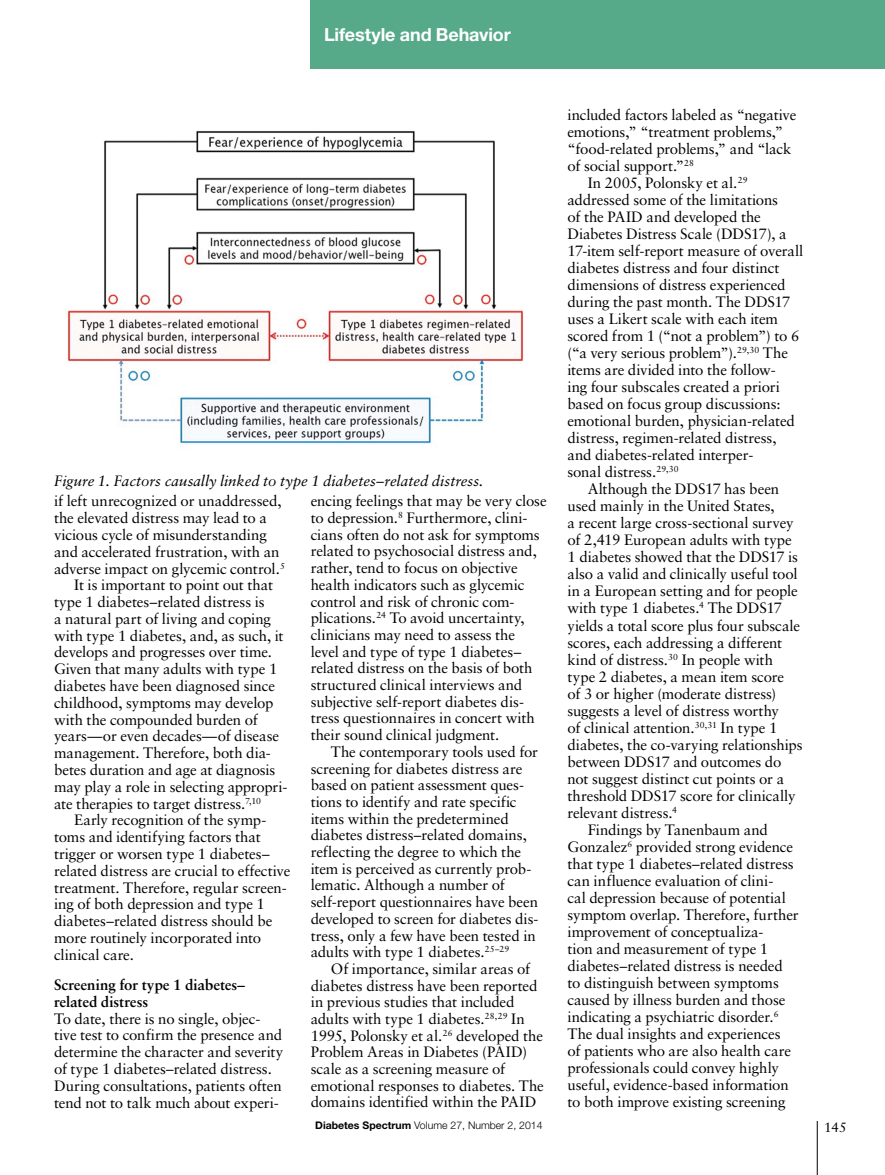
<style>
.page{position:relative;width:885px;height:1175px;background:#fff}
.page>*{position:absolute;margin:0;border:0;box-sizing:border-box;transform-origin:0 0}
.t1{font:700 18px "Helvetica Neue LT Std";letter-spacing:-.005em;color:#fff}
.t2{font:15px/16.6px "Sabon LT Std";letter-spacing:-.005em;color:#000}
.t3{font:italic 15px "Sabon LT Std";color:#000}
.t4{font:700 15px/16.8px "Sabon LT Std";letter-spacing:-.005em;color:#000}
.t5{font:13.5px "Sabon LT Std";color:#000}
.t6{font:300 10.5px "Helvetica Neue LT Std";color:#000}
.s1{font-weight:700}
</style>
<div class="page">
<hr style="left:816px;top:1120px;width:1px;height:54px;background:#000">
<div style="left:310px;top:0;width:574px;height:68px;background:#56aa89"></div>
<img style="left:67px;top:131px;width:457px;height:314px">
<p class="t1" style="left:324px;top:23px;width:188px">Lifestyle and Behavior</p>
<p class="t3" style="left:54px;top:472px;width:431px">Figure 1. Factors causally linked to type 1 diabetes–related distress.</p>
<p class="t2" style="left:54px;top:492px;width:229px">if left unrecognized or unaddressed,</p>
<p class="t2" style="left:54px;top:509px;width:214px">the elevated distress may lead to a</p>
<p class="t2" style="left:54px;top:526px;width:214px">vicious cycle of misunderstanding</p>
<p class="t2" style="left:54px;top:543px;width:227px">and accelerated frustration, with an</p>
<p class="t2" style="left:54px;top:560px;width:232px">adverse impact on glycemic control.<sup>5</sup></p>
<p class="t2" style="left:74px;top:576px;width:200px">It is important to point out that</p>
<p class="t2" style="left:54px;top:593px;width:212px">type 1 diabetes–related distress is</p>
<p class="t2" style="left:54px;top:610px;width:218px">a natural part of living and coping</p>
<p class="t2" style="left:54px;top:627px;width:231px">with type 1 diabetes, and, as such, it</p>
<p class="t2" style="left:54px;top:644px;width:219px">develops and progresses over time.</p>
<p class="t2" style="left:54px;top:660px;width:225px">Given that many adults with type 1</p>
<p class="t2" style="left:54px;top:677px;width:222px">diabetes have been diagnosed since</p>
<p class="t2" style="left:54px;top:694px;width:221px">childhood, symptoms may develop</p>
<p class="t2" style="left:54px;top:711px;width:205px">with the compounded burden of</p>
<p class="t2" style="left:54px;top:727px;width:226px">years—or even decades—of disease</p>
<p class="t2" style="left:54px;top:744px;width:218px">management. Therefore, both dia-</p>
<p class="t2" style="left:54px;top:761px;width:223px">betes duration and age at diagnosis</p>
<p class="t2" style="left:54px;top:778px;width:235px">may play a role in selecting appropri-</p>
<p class="t2" style="left:54px;top:795px;width:208px">ate therapies to target distress.<sup>7,10</sup></p>
<p class="t2" style="left:74px;top:811px;width:193px">Early recognition of the symp-</p>
<p class="t2" style="left:54px;top:828px;width:208px">toms and identifying factors that</p>
<p class="t2" style="left:54px;top:845px;width:217px">trigger or worsen type 1 diabetes–</p>
<p class="t2" style="left:54px;top:862px;width:238px">related distress are crucial to effective</p>
<p class="t2" style="left:54px;top:878px;width:234px">treatment. Therefore, regular screen-</p>
<p class="t2" style="left:54px;top:895px;width:212px">ing of both depression and type 1</p>
<p class="t2" style="left:54px;top:912px;width:220px">diabetes–related distress should be</p>
<p class="t2" style="left:54px;top:929px;width:209px">more routinely incorporated into</p>
<p class="t2" style="left:54px;top:946px;width:81px">clinical care.</p>
<p class="t4" style="left:54px;top:976px;width:192px">Screening for type 1 diabetes– related distress</p>
<p class="t2" style="left:54px;top:1009px;width:231px">To date, there is no single, objec&shy;tive test to confirm the presence and determine the character and severity of type 1 diabetes–related distress.<br>During consultations, patients often tend not to talk much about experi-</p>
<p class="t2" style="left:310px;top:493px;width:237px">encing feelings that may be very close to depression.<sup>8</sup> Furthermore, clini&shy;cians often do not ask for symptoms related to psychosocial distress and, rather, tend to focus on objective health indicators such as glycemic control and risk of chronic com&shy;plications.<sup>24</sup> To avoid uncertainty, clinicians may need to assess the level and type of type 1 diabetes– related distress on the basis of both structured clinical interviews and subjective self-report diabetes dis&shy;tress questionnaires in concert with their sound clinical judgment.</p>
<p class="t2" style="left:310px;top:743px;width:229px;text-indent:20px">The contemporary tools used for screening for diabetes distress are based on patient assessment ques&shy;tions to identify and rate specific items within the predetermined diabetes distress–related domains, reflecting the degree to which the item is perceived as currently prob&shy;lematic. Although a number of self-report questionnaires have been developed to screen for diabetes dis&shy;tress, only a few have been tested in adults with type 1 diabetes.<sup>25–29</sup></p>
<p class="t2" style="left:310px;top:960px;width:234px;text-indent:20px">Of importance, similar areas of diabetes distress have been reported in previous studies that included adults with type 1 diabetes.<sup>28,29</sup> In 1995, Polonsky et al.<sup>26</sup> developed the Problem Areas in Diabetes (PAID) scale as a screening measure of emotional responses to diabetes. The domains identified within the PAID</p>
<p class="t2" style="left:567px;top:106px;width:230px">included factors labeled as “negative</p>
<p class="t2" style="left:567px;top:123px;width:217px">emotions,” “treatment problems,”</p>
<p class="t2" style="left:567px;top:140px;width:225px">“food-related problems,” and “lack</p>
<p class="t2" style="left:567px;top:157px;width:128px">of social support.”<sup>28</sup></p>
<p class="t2" style="left:587px;top:174px;width:161px">In 2005, Polonsky et al.<sup>29</sup></p>
<p class="t2" style="left:567px;top:191px;width:212px">addressed some of the limitations</p>
<p class="t2" style="left:567px;top:208px;width:195px">of the PAID and developed the</p>
<p class="t2" style="left:567px;top:225px;width:221px">Diabetes Distress Scale (DDS17), a</p>
<p class="t2" style="left:567px;top:242px;width:237px">17-item self-report measure of overall</p>
<p class="t2" style="left:567px;top:259px;width:213px">diabetes distress and four distinct</p>
<p class="t2" style="left:567px;top:276px;width:219px">dimensions of distress experienced</p>
<p class="t2" style="left:567px;top:293px;width:224px">during the past month. The DDS17</p>
<p class="t2" style="left:567px;top:310px;width:212px">uses a Likert scale with each item</p>
<p class="t2" style="left:567px;top:327px;width:233px">scored from 1 (“not a problem”) to 6</p>
<p class="t2" style="left:567px;top:344px;width:222px">(“a very serious problem”).<sup>29,30</sup> The</p>
<p class="t2" style="left:567px;top:361px;width:210px">items are divided into the follow-</p>
<p class="t2" style="left:567px;top:378px;width:214px">ing four subscales created a priori</p>
<p class="t2" style="left:567px;top:395px;width:214px">based on focus group discussions:</p>
<p class="t2" style="left:567px;top:412px;width:229px">emotional burden, physician-related</p>
<p class="t2" style="left:567px;top:429px;width:211px">distress, regimen-related distress,</p>
<p class="t2" style="left:567px;top:446px;width:187px">and diabetes-related interper-</p>
<p class="t2" style="left:567px;top:463px;width:113px">sonal distress.<sup>29,30</sup></p>
<p class="t2" style="left:587px;top:480px;width:193px">Although the DDS17 has been</p>
<p class="t2" style="left:567px;top:497px;width:209px">used mainly in the United States,</p>
<p class="t2" style="left:567px;top:514px;width:228px">a recent large cross-sectional survey</p>
<p class="t2" style="left:567px;top:531px;width:226px">of 2,419 European adults with type</p>
<p class="t2" style="left:567px;top:548px;width:232px">1 diabetes showed that the DDS17 is</p>
<p class="t2" style="left:567px;top:565px;width:232px">also a valid and clinically useful tool</p>
<p class="t2" style="left:567px;top:582px;width:232px">in a European setting and for people</p>
<p class="t2" style="left:567px;top:600px;width:216px">with type 1 diabetes.<sup>4</sup> The DDS17</p>
<p class="t2" style="left:567px;top:617px;width:234px">yields a total score plus four subscale</p>
<p class="t2" style="left:567px;top:634px;width:216px">scores, each addressing a different</p>
<p class="t2" style="left:567px;top:651px;width:207px">kind of distress.<sup>30</sup> In people with</p>
<p class="t2" style="left:567px;top:668px;width:218px">type 2 diabetes, a mean item score</p>
<p class="t2" style="left:567px;top:685px;width:210px">of 3 or higher (moderate distress)</p>
<p class="t2" style="left:567px;top:702px;width:213px">suggests a level of distress worthy</p>
<p class="t2" style="left:567px;top:719px;width:211px">of clinical attention.<sup>30,31</sup> In type 1</p>
<p class="t2" style="left:567px;top:736px;width:237px">diabetes, the co-varying relationships</p>
<p class="t2" style="left:567px;top:753px;width:215px">between DDS17 and outcomes do</p>
<p class="t2" style="left:567px;top:770px;width:218px">not suggest distinct cut points or a</p>
<p class="t2" style="left:567px;top:787px;width:229px">threshold DDS17 score for clinically</p>
<p class="t2" style="left:567px;top:804px;width:111px">relevant distress.<sup>4</sup></p>
<p class="t2" style="left:587px;top:821px;width:181px">Findings by Tanenbaum and</p>
<p class="t2" style="left:567px;top:838px;width:227px">Gonzalez<sup>6</sup> provided strong evidence</p>
<p class="t2" style="left:567px;top:855px;width:228px">that type 1 diabetes–related distress</p>
<p class="t2" style="left:567px;top:872px;width:207px">can influence evaluation of clini-</p>
<p class="t2" style="left:567px;top:889px;width:220px">cal depression because of potential</p>
<p class="t2" style="left:567px;top:906px;width:233px">symptom overlap. Therefore, further</p>
<p class="t2" style="left:567px;top:923px;width:197px">improvement of conceptualiza-</p>
<p class="t2" style="left:567px;top:940px;width:202px">tion and measurement of type 1</p>
<p class="t2" style="left:567px;top:957px;width:217px">diabetes–related distress is needed</p>
<p class="t2" style="left:567px;top:974px;width:213px">to distinguish between symptoms</p>
<p class="t2" style="left:567px;top:991px;width:219px">caused by illness burden and those</p>
<p class="t2" style="left:567px;top:1008px;width:212px">indicating a psychiatric disorder.<sup>6</sup></p>
<p class="t2" style="left:567px;top:1025px;width:214px">The dual insights and experiences</p>
<p class="t2" style="left:567px;top:1042px;width:225px">of patients who are also health care</p>
<p class="t2" style="left:567px;top:1059px;width:213px">professionals could convey highly</p>
<p class="t2" style="left:567px;top:1076px;width:223px">useful, evidence-based information</p>
<p class="t2" style="left:567px;top:1093px;width:219px">to both improve existing screening</p>
<p class="t6" style="left:315px;top:1119px;width:229px"><span class="s1">Diabetes Spectrum</span> Volume 27, Number 2, 2014</p>
<p class="t5" style="left:823px;top:1119px;width:24px">145</p>
</div>
